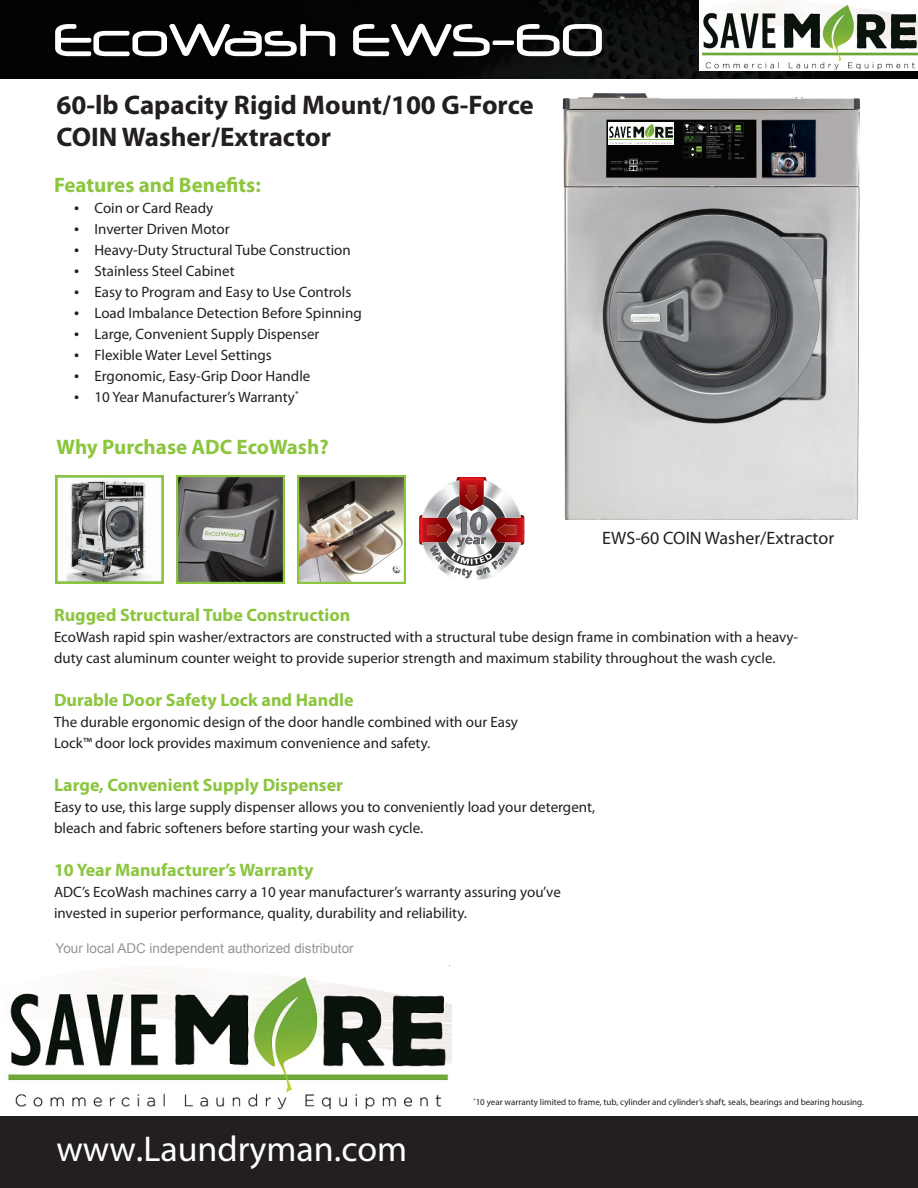
<style>
.page{position:relative;width:918px;height:1188px;background:#fff}
.page>*{position:absolute;margin:0;border:0;box-sizing:border-box;transform-origin:0 0}
.t1{font:54px "Neuropol";color:#fff}
.t2{font:36px "Myriad Pro";color:#fff}
.t3{font:700 27px "Myriad Pro";color:#231f20}
.t4{font:700 21px "Myriad Pro";color:#8bc63e}
.t5{font:700 18px "Myriad Pro";color:#8bc63e}
.t6{font:18px "Myriad Pro";color:#231f20}
.t7{font:15px/21px "Myriad Pro";color:#231f20}
.t8{font:13.5px "Arial";color:#939598}
.t9{font:9px "Myriad Pro";color:#231f20}
.s1{font-size:18px}
</style>
<div class="page">
<div style="left:0;top:1116px;width:918px;height:72px;background:#231f20"></div>
<img style="left:0;top:0;width:918px;height:78px">
<img style="left:562px;top:93px;width:298px;height:426px">
<img style="left:55px;top:476px;width:108px;height:108px">
<img style="left:176px;top:476px;width:108px;height:108px">
<img style="left:297px;top:476px;width:108px;height:108px">
<svg style="left:419px;top:477px;width:105px;height:101px"></svg>
<img style="left:700px;top:0;width:218px;height:71px">
<img style="left:609px;top:123px;width:64px;height:21px">
<img style="left:7px;top:965px;width:444px;height:145px">
<p class="t1" style="left:54px;top:11px;width:552px">EcoWash EWS-60</p>
<p class="t3" style="left:57px;top:87px;width:479px">60-lb Capacity Rigid Mount/100 G-Force</p>
<p class="t3" style="left:57px;top:119px;width:276px">COIN Washer/Extractor</p>
<p class="t4" style="left:54px;top:172px;width:208px">Features and Benefits:</p>
<p class="t7" style="left:74px;top:198px;width:140px"><span class="s1">•</span> Coin or Card Ready</p>
<p class="t7" style="left:74px;top:219px;width:157px"><span class="s1">•</span> Inverter Driven Motor</p>
<p class="t7" style="left:74px;top:240px;width:278px"><span class="s1">•</span> Heavy-Duty Structural Tube Construction</p>
<p class="t7" style="left:74px;top:261px;width:162px"><span class="s1">•</span> Stainless Steel Cabinet</p>
<p class="t7" style="left:74px;top:282px;width:279px"><span class="s1">•</span> Easy to Program and Easy to Use Controls</p>
<p class="t7" style="left:74px;top:303px;width:289px"><span class="s1">•</span> Load Imbalance Detection Before Spinning</p>
<p class="t7" style="left:74px;top:324px;width:247px"><span class="s1">•</span> Large, Convenient Supply Dispenser</p>
<p class="t7" style="left:74px;top:345px;width:199px"><span class="s1">•</span> Flexible Water Level Settings</p>
<p class="t7" style="left:74px;top:366px;width:238px"><span class="s1">•</span> Ergonomic, Easy-Grip Door Handle</p>
<p class="t7" style="left:74px;top:387px;width:226px"><span class="s1">•</span> 10 Year Manufacturer’s Warranty<sup>*</sup></p>
<p class="t4" style="left:57px;top:433px;width:274px">Why Purchase ADC EcoWash?</p>
<p class="t6" style="left:602px;top:527px;width:234px">EWS-60 COIN Washer/Extractor</p>
<p class="t5" style="left:54px;top:603px;width:298px">Rugged Structural Tube Construction</p>
<p class="t7" style="left:54px;top:626px;width:746px">EcoWash rapid spin washer/extractors are constructed with a structural tube design frame in combination with a heavy&shy;duty cast aluminum counter weight to provide superior strength and maximum stability throughout the wash cycle.</p>
<p class="t5" style="left:54px;top:688px;width:301px">Durable Door Safety Lock and Handle</p>
<p class="t7" style="left:54px;top:711px;width:466px">The durable ergonomic design of the door handle combined with our Easy<br>Lock™ door lock provides maximum convenience and safety.</p>
<p class="t5" style="left:54px;top:773px;width:291px">Large, Convenient Supply Dispenser</p>
<p class="t7" style="left:54px;top:796px;width:543px">Easy to use, this large supply dispenser allows you to conveniently load your detergent, bleach and fabric softeners before starting your wash cycle.</p>
<p class="t5" style="left:54px;top:858px;width:261px">10 Year Manufacturer’s Warranty</p>
<p class="t7" style="left:54px;top:881px;width:508px">ADC’s EcoWash machines carry a 10 year manufacturer’s warranty assuring you’ve invested in superior performance, quality, durability and reliability.</p>
<p class="t8" style="left:56px;top:939px;width:300px">Your local ADC independent authorized distributor</p>
<h2 class="t2" style="left:56px;top:1127px;width:352px">www.Laundryman.com</h2>
<p class="t9" style="left:473px;top:1097px;width:392px"><sup>*</sup>10 year warranty limited to frame, tub, cylinder and cylinder’s shaft, seals, bearings and bearing housing.</p>
</div>
